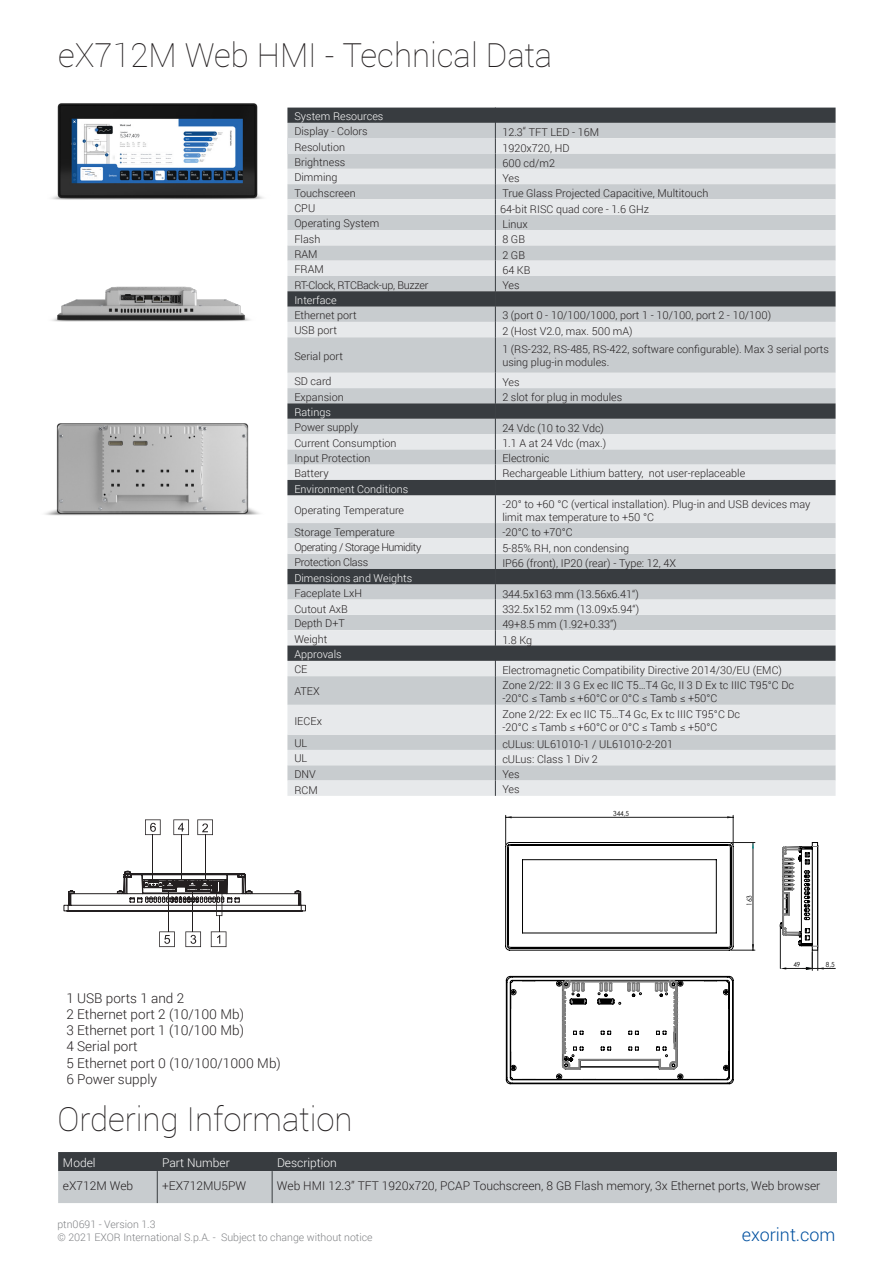
<style>
.page{position:relative;width:893px;height:1263px;background:#fff}
.page>*{position:absolute;margin:0;border:0;box-sizing:border-box;transform-origin:0 0}
.t1{font:100 33px "Roboto";color:#231f20}
.t2{font:300 18px "Roboto";color:#01509f}
.t3{font:300 13.5px "Roboto";color:#231f20}
.t4{font:300 12px "Roboto";color:#231f20}
.t5{font:300 12px "Roboto";color:#fff}
.t6{font:300 10.8px/12.9px "Roboto";color:#231f20}
.t7{font:300 10.8px "Roboto";color:#fff}
.t8{font:300 10.8px "Roboto";letter-spacing:-.025em;color:#231f20}
.t9{font:300 10.8px "Roboto";letter-spacing:-.04em;color:#231f20}
.t10{font:300 10.5px "Roboto";color:#808285}
.t11{font:7.05px "Century Gothic";color:#000;scale:.91 1}
</style>
<div class="page">
<svg style="left:58px;top:1152px;width:779px;height:51px;background:#929699"></svg>
<hr style="left:157px;top:1171px;width:1px;height:32px;background:#383c40">
<hr style="left:272px;top:1171px;width:1px;height:32px;background:#383c40">
<img style="left:51px;top:103px;width:212px;height:97px">
<img style="left:52px;top:286px;width:198px;height:36px">
<img style="left:45px;top:423px;width:215px;height:93px">
<svg style="left:505px;top:815px;width:250px;height:136px"></svg>
<hr style="left:753px;top:842px;width:1px;height:108px;background:#1c1c1c">
<svg style="left:780px;top:842px;width:55px;height:128px"></svg>
<svg style="left:506px;top:976px;width:227px;height:108px"></svg>
<svg style="left:197px;top:819px;width:16px;height:16px"></svg>
<svg style="left:173px;top:819px;width:16px;height:16px"></svg>
<svg style="left:145px;top:819px;width:16px;height:16px"></svg>
<hr style="left:152px;top:835px;width:1px;height:44px;background:#231f20">
<hr style="left:205px;top:835px;width:1px;height:44px;background:#231f20">
<hr style="left:181px;top:835px;width:1px;height:44px;background:#231f20">
<svg style="left:64px;top:871px;width:242px;height:76px"></svg>
<svg style="left:287px;top:735px;width:549px;height:61px;background:#d8dbdd"></svg>
<svg style="left:287px;top:661px;width:549px;height:74px;background:#dbdde0"></svg>
<svg style="left:287px;top:337px;width:549px;height:324px;background:#b8bbbe"></svg>
<svg style="left:496px;top:337px;width:340px;height:247px;background:#b8bcbf"></svg>
<svg style="left:287px;top:107px;width:549px;height:230px;background:#c1c4c7"></svg>
<hr style="left:495px;top:337px;width:1px;height:36px;background:#383c40">
<svg style="left:495px;top:735px;width:1px;height:61px"></svg>
<svg style="left:495px;top:373px;width:1px;height:332px"></svg>
<hr style="left:495px;top:705px;width:1px;height:30px;background:#383c40">
<p class="t1" style="left:58px;top:33px;width:496px">eX712M Web HMI - Technical Data</p>
<p class="t7" style="left:294px;top:109px;width:91px">System Resources</p>
<p class="t6" style="left:294px;top:125px;width:75px">Display - Colors</p>
<p class="t6" style="left:502px;top:126px;width:98px">12.3“ TFT LED - 16M</p>
<p class="t6" style="left:294px;top:140px;width:52px">Resolution</p>
<p class="t6" style="left:502px;top:141px;width:69px">1920x720, HD</p>
<p class="t6" style="left:294px;top:155px;width:53px">Brightness</p>
<p class="t6" style="left:502px;top:156px;width:54px">600 cd/m2</p>
<p class="t6" style="left:294px;top:171px;width:45px">Dimming</p>
<p class="t6" style="left:502px;top:171px;width:19px">Yes</p>
<p class="t6" style="left:294px;top:186px;width:63px">Touchscreen</p>
<p class="t6" style="left:502px;top:186px;width:208px">True Glass Projected Capacitive, Multitouch</p>
<p class="t6" style="left:294px;top:201px;width:22px">CPU</p>
<p class="t6" style="left:500px;top:202px;width:150px">64-bit RISC quad core - 1.6 GHz</p>
<p class="t6" style="left:294px;top:217px;width:87px">Operating System</p>
<p class="t6" style="left:502px;top:217px;width:27px">Linux</p>
<p class="t6" style="left:294px;top:232px;width:28px">Flash</p>
<p class="t6" style="left:502px;top:233px;width:24px">8 GB</p>
<p class="t6" style="left:294px;top:247px;width:25px">RAM</p>
<p class="t6" style="left:502px;top:248px;width:24px">2 GB</p>
<p class="t6" style="left:294px;top:263px;width:31px">FRAM</p>
<p class="t6" style="left:502px;top:263px;width:30px">64 KB</p>
<p class="t8" style="left:294px;top:277px;width:136px">RT-Clock, RTCBack-up, Buzzer</p>
<p class="t6" style="left:502px;top:279px;width:19px">Yes</p>
<p class="t7" style="left:294px;top:292px;width:44px">Interface</p>
<p class="t6" style="left:294px;top:308px;width:64px">Ethernet port</p>
<p class="t6" style="left:502px;top:308px;width:270px">3 (port 0 - 10/100/1000, port 1 - 10/100, port 2 - 10/100)</p>
<p class="t6" style="left:294px;top:324px;width:44px">USB port</p>
<p class="t6" style="left:502px;top:325px;width:132px">2 (Host V2.0, max. 500 mA)</p>
<p class="t6" style="left:294px;top:349px;width:50px">Serial port</p>
<p class="t6" style="left:502px;top:343px;width:328px">1 (RS-232, RS-485, RS-422, software configurable). Max 3 serial ports using plug-in modules.</p>
<p class="t6" style="left:294px;top:375px;width:39px">SD card</p>
<p class="t6" style="left:502px;top:375px;width:19px">Yes</p>
<p class="t6" style="left:294px;top:390px;width:51px">Expansion</p>
<p class="t6" style="left:502px;top:390px;width:121px">2 slot for plug in modules</p>
<p class="t7" style="left:294px;top:405px;width:38px">Ratings</p>
<p class="t6" style="left:294px;top:421px;width:65px">Power supply</p>
<p class="t6" style="left:502px;top:421px;width:103px">24 Vdc (10 to 32 Vdc)</p>
<p class="t6" style="left:294px;top:436px;width:104px">Current Consumption</p>
<p class="t6" style="left:502px;top:437px;width:105px">1.1 A at 24 Vdc (max.)</p>
<p class="t6" style="left:294px;top:451px;width:78px">Input Protection</p>
<p class="t6" style="left:502px;top:451px;width:49px">Electronic</p>
<p class="t6" style="left:294px;top:467px;width:36px">Battery</p>
<p class="t6" style="left:502px;top:467px;width:244px">Rechargeable Lithium battery, not user-replaceable</p>
<p class="t7" style="left:294px;top:481px;width:115px">Environment Conditions</p>
<p class="t6" style="left:294px;top:503px;width:111px">Operating Temperature</p>
<p class="t6" style="left:502px;top:497px;width:310px">-20° to +60 °C (vertical installation). Plug-in and USB devices may limit max temperature to +50 °C</p>
<p class="t6" style="left:294px;top:525px;width:102px">Storage Temperature</p>
<p class="t6" style="left:502px;top:526px;width:72px">-20°C to +70°C</p>
<p class="t9" style="left:294px;top:540px;width:128px">Operating / Storage Humidity</p>
<p class="t6" style="left:502px;top:541px;width:128px">5-85% RH, non condensing</p>
<p class="t8" style="left:294px;top:555px;width:75px">Protection Class</p>
<p class="t6" style="left:502px;top:556px;width:175px">IP66 (front), IP20 (rear) - Type: 12, 4X</p>
<p class="t7" style="left:294px;top:570px;width:119px">Dimensions and Weights</p>
<p class="t6" style="left:294px;top:586px;width:69px">Faceplate LxH</p>
<p class="t6" style="left:502px;top:588px;width:138px">344.5x163 mm (13.56x6.41“)</p>
<p class="t6" style="left:294px;top:602px;width:55px">Cutout AxB</p>
<p class="t6" style="left:502px;top:602px;width:138px">332.5x152 mm (13.09x5.94“)</p>
<p class="t6" style="left:294px;top:617px;width:52px">Depth D+T</p>
<p class="t6" style="left:502px;top:618px;width:116px">49+8.5 mm (1.92+0.33”)</p>
<p class="t6" style="left:294px;top:632px;width:35px">Weight</p>
<p class="t6" style="left:502px;top:633px;width:31px">1.8 Kg</p>
<p class="t7" style="left:294px;top:647px;width:49px">Approvals</p>
<p class="t6" style="left:294px;top:663px;width:15px">CE</p>
<p class="t6" style="left:502px;top:663px;width:281px">Electromagnetic Compatibility Directive 2014/30/EU (EMC)</p>
<p class="t6" style="left:294px;top:685px;width:27px">ATEX</p>
<p class="t6" style="left:502px;top:678px;width:293px">Zone 2/22: II 3 G Ex ec IIC T5…T4 Gc, II 3 D Ex tc IIIC T95°C Dc</p>
<p class="t6" style="left:502px;top:691px;width:217px">-20°C ≤ Tamb ≤ +60°C or 0°C ≤ Tamb ≤ +50°C</p>
<p class="t6" style="left:294px;top:714px;width:29px">IECEx</p>
<p class="t6" style="left:502px;top:707px;width:239px">Zone 2/22: Ex ec IIC T5…T4 Gc, Ex tc IIIC T95°C Dc</p>
<p class="t6" style="left:502px;top:720px;width:217px">-20°C ≤ Tamb ≤ +60°C or 0°C ≤ Tamb ≤ +50°C</p>
<p class="t6" style="left:294px;top:736px;width:14px">UL</p>
<p class="t6" style="left:502px;top:737px;width:172px">cULus: UL61010-1 / UL61010-2-201</p>
<p class="t6" style="left:294px;top:752px;width:14px">UL</p>
<p class="t6" style="left:502px;top:753px;width:97px">cULus: Class 1 Div 2</p>
<p class="t6" style="left:294px;top:767px;width:23px">DNV</p>
<p class="t6" style="left:502px;top:767px;width:19px">Yes</p>
<p class="t6" style="left:294px;top:783px;width:25px">RCM</p>
<p class="t6" style="left:502px;top:782px;width:19px">Yes</p>
<p class="t3" style="left:66px;top:989px;width:119px">1 USB ports 1 and 2</p>
<p class="t3" style="left:66px;top:1005px;width:179px">2 Ethernet port 2 (10/100 Mb)</p>
<p class="t3" style="left:66px;top:1021px;width:179px">3 Ethernet port 1 (10/100 Mb)</p>
<p class="t3" style="left:66px;top:1037px;width:73px">4 Serial port</p>
<p class="t3" style="left:66px;top:1053px;width:216px">5 Ethernet port 0 (10/100/1000 Mb)</p>
<p class="t3" style="left:66px;top:1070px;width:92px">6 Power supply</p>
<p class="t1" style="left:57px;top:1097px;width:297px">Ordering Information</p>
<p class="t11" style="left:613px;top:808px;width:19px">344,5</p>
<p class="t11" style="left:744px;top:906px;width:13px;rotate:-90deg">163</p>
<p class="t11" style="left:793px;top:959px;width:9px">49</p>
<p class="t11" style="left:826px;top:960px;width:11px">8,5</p>
<p class="t5" style="left:63px;top:1154px;width:34px">Model</p>
<p class="t5" style="left:162px;top:1154px;width:69px">Part Number</p>
<p class="t5" style="left:277px;top:1154px;width:61px">Description</p>
<p class="t4" style="left:63px;top:1178px;width:72px">eX712M Web</p>
<p class="t4" style="left:162px;top:1178px;width:86px">+EX712MU5PW</p>
<p class="t4" style="left:277px;top:1178px;width:545px">Web HMI 12.3” TFT 1920x720, PCAP Touchscreen, 8 GB Flash memory, 3x Ethernet ports, Web browser</p>
<p class="t10" style="left:57px;top:1217px;width:100px">ptn0691 - Version 1.3</p>
<p class="t10" style="left:57px;top:1230px;width:317px">© 2021 EXOR International S.p.A. - Subject to change without notice</p>
<h2 class="t2" style="left:742px;top:1222px;width:95px">exorint.com</h2>
</div>
